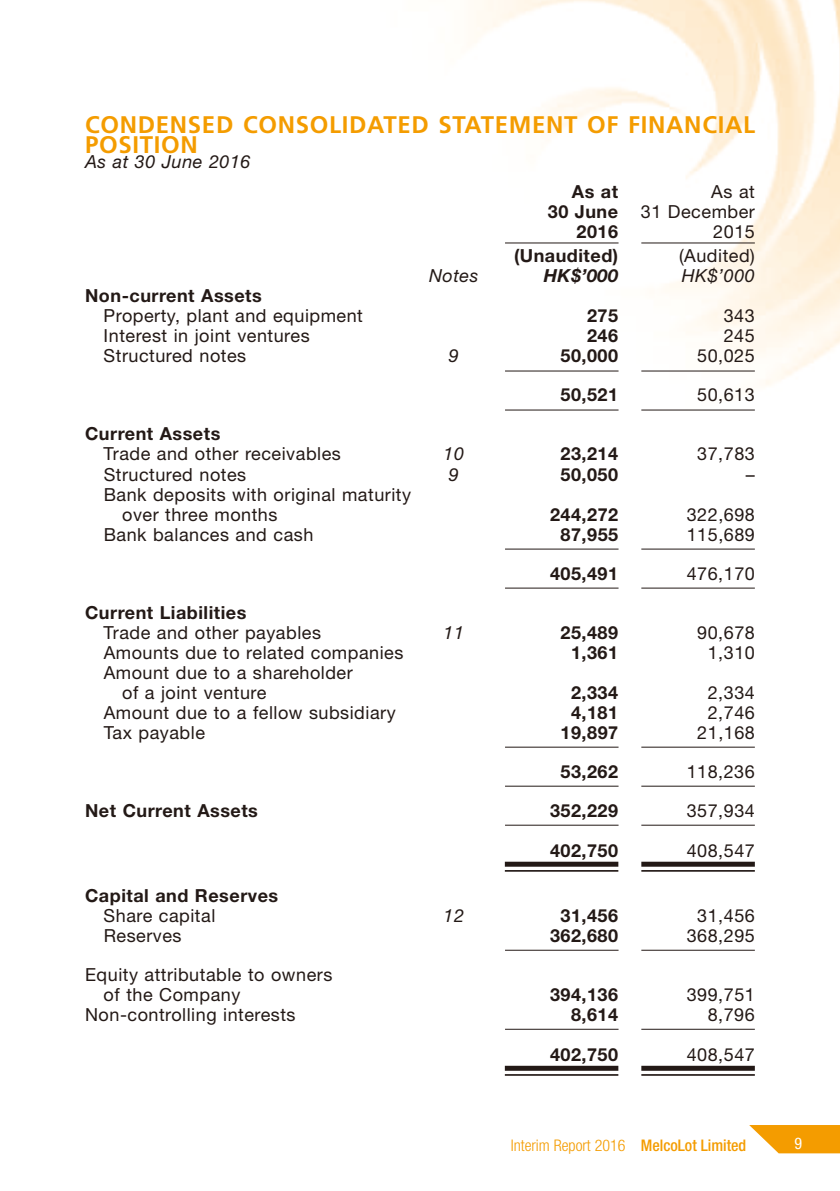
<style>
.page{position:relative;width:840px;height:1191px;background:#fff}
.page>*{position:absolute;margin:0;border:0;box-sizing:border-box;transform-origin:0 0}
.t1{font:700 24px/20px "Frutiger LT Std";letter-spacing:.03em;color:#f49c00}
.t2{font:18px/20px "Helvetica Neue LT Std";letter-spacing:.03em;color:#231916}
.t3{font:700 18px "Helvetica Neue LT Std";letter-spacing:.03em;color:#231916}
.t4{font:italic 18px "Helvetica Neue LT Std";letter-spacing:.03em;color:#231916}
.t5{font:italic 700 18px "Helvetica Neue LT Std";color:#231916}
.t6{font:300 condensed 16px "Helvetica Neue LT Std";color:#f49c00}
.t7{font:condensed 16px "Helvetica Neue LT Std";color:#fff}
.s1{font-weight:500}
</style>
<div class="page">
<img style="left:474px;top:0;width:365px;height:1154px">
<svg style="left:748px;top:1125px;width:91px;height:28px"></svg>
<hr style="left:504px;top:242px;width:114px;height:1px;background:#231916">
<hr style="left:641px;top:242px;width:113px;height:1px;background:#231916">
<hr style="left:504px;top:370px;width:114px;height:1px;background:#231916">
<hr style="left:641px;top:370px;width:113px;height:1px;background:#231916">
<hr style="left:504px;top:409px;width:114px;height:1px;background:#231916">
<hr style="left:641px;top:409px;width:113px;height:1px;background:#231916">
<hr style="left:504px;top:548px;width:114px;height:1px;background:#231916">
<hr style="left:641px;top:548px;width:113px;height:1px;background:#231916">
<hr style="left:504px;top:587px;width:114px;height:1px;background:#231916">
<hr style="left:641px;top:587px;width:113px;height:1px;background:#231916">
<hr style="left:504px;top:746px;width:114px;height:1px;background:#231916">
<hr style="left:641px;top:746px;width:113px;height:1px;background:#231916">
<hr style="left:504px;top:785px;width:114px;height:1px;background:#231916">
<hr style="left:641px;top:785px;width:113px;height:1px;background:#231916">
<hr style="left:504px;top:824px;width:114px;height:1px;background:#231916">
<hr style="left:641px;top:824px;width:113px;height:1px;background:#231916">
<div style="left:504px;top:861px;width:114px;height:5px;background:#231916"></div>
<hr style="left:504px;top:870px;width:114px;height:1px;background:#231916">
<div style="left:641px;top:861px;width:113px;height:5px;background:#231916"></div>
<hr style="left:641px;top:870px;width:113px;height:1px;background:#231916">
<hr style="left:504px;top:949px;width:114px;height:1px;background:#231916">
<hr style="left:641px;top:949px;width:113px;height:1px;background:#231916">
<hr style="left:504px;top:1028px;width:114px;height:1px;background:#231916">
<hr style="left:641px;top:1028px;width:113px;height:1px;background:#231916">
<div style="left:504px;top:1065px;width:114px;height:5px;background:#231916"></div>
<hr style="left:504px;top:1074px;width:114px;height:1px;background:#231916">
<div style="left:641px;top:1065px;width:113px;height:5px;background:#231916"></div>
<hr style="left:641px;top:1074px;width:113px;height:1px;background:#231916">
<h1 class="t1" style="left:85px;top:115px;width:671px">CONDENSED CONSOLIDATED STATEMENT OF FINANCIAL<br>POSITION</h1>
<p class="t4" style="left:85px;top:151px;width:167px">As at 30 June 2016</p>
<p class="t3" style="left:571px;top:181px;width:48px">As at</p>
<p class="t2" style="left:711px;top:182px;width:45px">As at</p>
<p class="t3" style="left:547px;top:201px;width:72px">30 June</p>
<p class="t2" style="left:640px;top:202px;width:115px">31 December</p>
<p class="t3" style="left:576px;top:221px;width:43px">2016</p>
<p class="t2" style="left:713px;top:222px;width:43px">2015</p>
<p class="t3" style="left:513px;top:245px;width:106px">(Unaudited)</p>
<p class="t2" style="left:678px;top:246px;width:77px">(Audited)</p>
<p class="t4" style="left:429px;top:265px;width:51px">Notes</p>
<p class="t5" style="left:543px;top:265px;width:76px">HK$’000</p>
<p class="t4" style="left:681px;top:265px;width:75px">HK$’000</p>
<p class="t3" style="left:85px;top:285px;width:178px">Non-current Assets</p>
<p class="t2" style="left:104px;top:306px;width:261px">Property, plant and equipment</p>
<p class="t3" style="left:586px;top:305px;width:33px">275</p>
<p class="t2" style="left:723px;top:306px;width:33px">343</p>
<p class="t2" style="left:104px;top:326px;width:207px">Interest in joint ventures</p>
<p class="t3" style="left:586px;top:325px;width:33px">246</p>
<p class="t2" style="left:723px;top:326px;width:33px">245</p>
<p class="t2" style="left:104px;top:346px;width:144px">Structured notes</p>
<p class="t4" style="left:448px;top:345px;width:12px">9</p>
<p class="t3" style="left:560px;top:345px;width:59px">50,000</p>
<p class="t2" style="left:696px;top:346px;width:59px">50,025</p>
<p class="t3" style="left:560px;top:384px;width:59px">50,521</p>
<p class="t2" style="left:696px;top:385px;width:59px">50,613</p>
<p class="t3" style="left:85px;top:423px;width:137px">Current Assets</p>
<p class="t2" style="left:104px;top:444px;width:238px">Trade and other receivables</p>
<p class="t4" style="left:443px;top:443px;width:22px">10</p>
<p class="t3" style="left:560px;top:443px;width:59px">23,214</p>
<p class="t2" style="left:696px;top:444px;width:59px">37,783</p>
<p class="t2" style="left:104px;top:464px;width:144px">Structured notes</p>
<p class="t4" style="left:448px;top:463px;width:12px">9</p>
<p class="t3" style="left:560px;top:463px;width:59px">50,050</p>
<p class="t2" style="left:745px;top:464px;width:10px">–</p>
<p class="t2" style="left:122px;top:484px;width:290px;text-indent:-19px">Bank deposits with original maturity over three months</p>
<p class="t3" style="left:549px;top:503px;width:70px">244,272</p>
<p class="t2" style="left:686px;top:504px;width:70px">322,698</p>
<p class="t2" style="left:104px;top:524px;width:211px">Bank balances and cash</p>
<p class="t3" style="left:560px;top:523px;width:59px">87,955</p>
<p class="t2" style="left:686px;top:524px;width:70px">115,689</p>
<p class="t3" style="left:549px;top:562px;width:70px">405,491</p>
<p class="t2" style="left:686px;top:563px;width:70px">476,170</p>
<p class="t3" style="left:85px;top:601px;width:163px">Current Liabilities</p>
<p class="t2" style="left:104px;top:622px;width:219px">Trade and other payables</p>
<p class="t4" style="left:443px;top:621px;width:22px">11</p>
<p class="t3" style="left:560px;top:621px;width:59px">25,489</p>
<p class="t2" style="left:696px;top:622px;width:59px">90,678</p>
<p class="t2" style="left:104px;top:642px;width:301px">Amounts due to related companies</p>
<p class="t3" style="left:570px;top:641px;width:49px">1,361</p>
<p class="t2" style="left:707px;top:642px;width:49px">1,310</p>
<p class="t2" style="left:122px;top:662px;width:232px;text-indent:-19px">Amount due to a shareholder of a joint venture</p>
<p class="t3" style="left:570px;top:681px;width:49px">2,334</p>
<p class="t2" style="left:707px;top:682px;width:49px">2,334</p>
<p class="t2" style="left:104px;top:702px;width:293px">Amount due to a fellow subsidiary</p>
<p class="t3" style="left:570px;top:701px;width:49px">4,181</p>
<p class="t2" style="left:707px;top:702px;width:49px">2,746</p>
<p class="t2" style="left:104px;top:722px;width:103px">Tax payable</p>
<p class="t3" style="left:560px;top:721px;width:59px">19,897</p>
<p class="t2" style="left:697px;top:722px;width:59px">21,168</p>
<p class="t3" style="left:560px;top:760px;width:59px">53,262</p>
<p class="t2" style="left:686px;top:761px;width:70px">118,236</p>
<p class="t3" style="left:85px;top:799px;width:174px">Net Current Assets</p>
<p class="t3" style="left:549px;top:799px;width:70px">352,229</p>
<p class="t2" style="left:686px;top:800px;width:70px">357,934</p>
<p class="t3" style="left:549px;top:839px;width:70px">402,750</p>
<p class="t2" style="left:686px;top:840px;width:70px">408,547</p>
<p class="t3" style="left:85px;top:884px;width:194px">Capital and Reserves</p>
<p class="t2" style="left:104px;top:905px;width:113px">Share capital</p>
<p class="t4" style="left:443px;top:904px;width:22px">12</p>
<p class="t3" style="left:560px;top:904px;width:59px">31,456</p>
<p class="t2" style="left:696px;top:905px;width:59px">31,456</p>
<p class="t2" style="left:104px;top:925px;width:79px">Reserves</p>
<p class="t3" style="left:549px;top:924px;width:70px">362,680</p>
<p class="t2" style="left:686px;top:925px;width:70px">368,295</p>
<p class="t2" style="left:104px;top:964px;width:230px;text-indent:-19px">Equity attributable to owners of the Company</p>
<p class="t3" style="left:549px;top:983px;width:70px">394,136</p>
<p class="t2" style="left:686px;top:984px;width:70px">399,751</p>
<p class="t2" style="left:85px;top:1004px;width:212px">Non-controlling interests</p>
<p class="t3" style="left:570px;top:1003px;width:49px">8,614</p>
<p class="t2" style="left:707px;top:1004px;width:49px">8,796</p>
<p class="t3" style="left:549px;top:1043px;width:70px">402,750</p>
<p class="t2" style="left:686px;top:1044px;width:70px">408,547</p>
<p class="t6" style="left:510px;top:1135px;width:237px">Interim Report 2016 <span class="s1">MelcoLot Limited</span></p>
<p class="t7" style="left:794px;top:1134px;width:9px">9</p>
</div>
